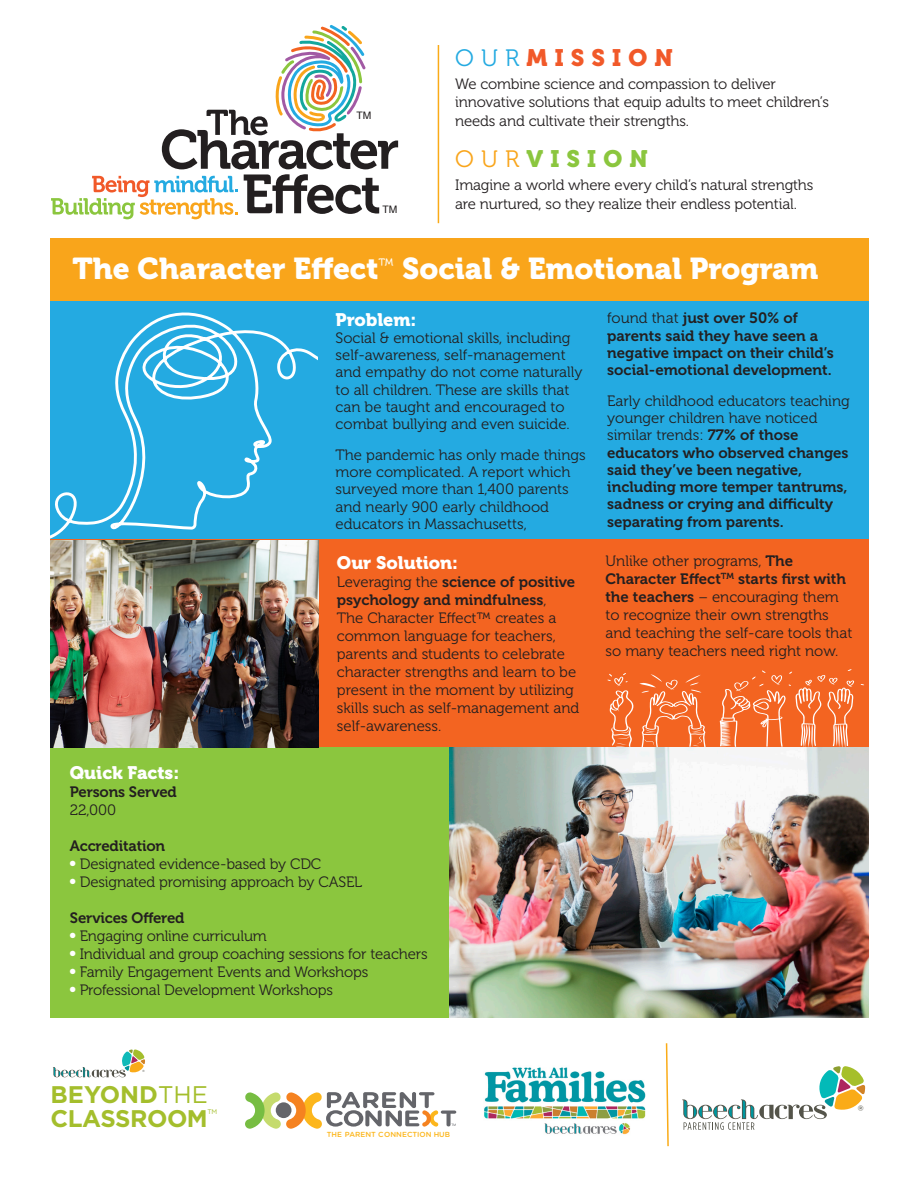
<style>
.page{position:relative;width:918px;height:1188px;background:#fff}
.page>*{position:absolute;margin:0;border:0;box-sizing:border-box;transform-origin:0 0}
.t1{font:30px "Museo 900";color:#fff}
.t2{font:700 24px "Gotham";letter-spacing:-.02em;color:#a4be2c}
.t3{font:23.7px "Museo 900";letter-spacing:.3em;color:#f15929}
.t4{font:23.7px "Museo 900";letter-spacing:.3em;color:#8bc63e}
.t5{font:18px "Museo 900";color:#fff}
.t6{font:15px/18px "Museo 300";letter-spacing:-.005em;color:#231f20}
.t7{font:15px/17.4px "Museo 700";color:#231f20}
.t8{font:14.85px "Gotham";color:#54544a}
.t9{font:10.35px "Helvetica";color:#231f20}
.t10{font:500 7.35px "Gotham Rounded";color:#fcb61c}
.t11{font:6.6px "Gotham";color:#a4be2c}
.t12{font:3px "Helvetica";color:#54544a}
.s1{font-family:"Museo 300";color:#24aae1}
.s2{font-family:"Museo 300";color:#f9a51b}
.s3{font-family:"Museo 300"}
.s4{font-family:"Museo 700"}
.s5{font-weight:400}
</style>
<div class="page">
<div style="left:50px;top:540px;width:818px;height:207px;background:#f36421"></div>
<div style="left:50px;top:301px;width:818px;height:238px;background:#24aae1"></div>
<div style="left:50px;top:238px;width:818px;height:63px;background:#f9a51b"></div>
<svg style="left:245px;top:1092px;width:211px;height:37px"></svg>
<svg style="left:51px;top:25px;width:347px;height:194px"></svg>
<img style="left:484px;top:1067px;width:162px;height:68px">
<svg style="left:53px;top:1049px;width:92px;height:28px"></svg>
<hr style="left:438px;top:45px;width:1px;height:178px;background:#faab17">
<svg style="left:682px;top:1066px;width:183px;height:64px"></svg>
<svg style="left:665px;top:1043px;width:4px;height:104px"></svg>
<svg style="left:50px;top:312px;width:352px;height:229px"></svg>
<div style="left:319px;top:312px;width:97px;height:92px;background:#24aae1"></div>
<img style="left:448px;top:747px;width:420px;height:271px">
<div style="left:50px;top:747px;width:398px;height:271px;background:#8bc63e"></div>
<svg style="left:607px;top:673px;width:99px;height:74px"></svg>
<svg style="left:720px;top:669px;width:134px;height:79px"></svg>
<img style="left:50px;top:541px;width:269px;height:206px">
<p class="t9" style="left:357px;top:108px;width:16px">TM</p>
<p class="t9" style="left:383px;top:201px;width:16px">TM</p>
<p class="t3" style="left:455px;top:45px;width:219px"><span class="s1">OUR</span>MISSION</p>
<p class="t6" style="left:455px;top:75px;width:322px">We combine science and compassion to deliver</p>
<p class="t6" style="left:455px;top:93px;width:375px;line-height:18.5px">innovative solutions that equip adults to meet children’s needs and cultivate their strengths.</p>
<p class="t4" style="left:455px;top:146px;width:194px"><span class="s2">OUR</span>VISION</p>
<p class="t6" style="left:455px;top:176px;width:360px">Imagine a world where every child’s natural strengths</p>
<p class="t6" style="left:455px;top:195px;width:343px">are nurtured, so they realize their endless potential.</p>
<p class="t1" style="left:73px;top:252px;width:747px">The Character Effect<sup>™</sup> Social &amp; Emotional Program</p>
<p class="t5" style="left:336px;top:309px;width:82px">Problem:</p>
<p class="t6" style="left:336px;top:329px;width:249px;line-height:17.2px">Social &amp; emotional skills, including self-awareness, self-management and empathy do not come naturally to all children. These are skills that can be taught and encouraged to combat bullying and even suicide.</p>
<p class="t6" style="left:336px;top:446px;width:252px;line-height:17.2px">The pandemic has only made things more complicated. A report which surveyed more than 1,400 parents and nearly 900 early childhood educators in Massachusetts,</p>
<p class="t7" style="left:607px;top:310px;width:228px"><span class="s3">found that</span> just over 50% of parents said they have seen a negative impact on their child’s social-emotional development.</p>
<p class="t7" style="left:607px;top:392px;width:244px"><span class="s3">Early childhood educators teaching younger children have noticed similar trends:</span> 77% of those educators who observed changes said they’ve been negative, including more temper tantrums, sadness or crying and difficulty separating from parents.</p>
<p class="t5" style="left:337px;top:552px;width:123px">Our Solution:</p>
<p class="t6" style="left:337px;top:573px;width:244px">Leveraging the <span class="s4">science of positive psychology and mindfulness</span>,<br>The Character Effect™ creates a common language for teachers, parents and students to celebrate character strengths and learn to be present in the moment by utilizing skills such as self-management and self-awareness.</p>
<p class="t5" style="left:70px;top:762px;width:111px">Quick Facts:</p>
<p class="t7" style="left:70px;top:783px;width:109px">Persons Served</p>
<p class="t6" style="left:70px;top:801px;width:48px">22,000</p>
<p class="t7" style="left:70px;top:837px;width:97px">Accreditation</p>
<p class="t6" style="left:70px;top:855px;width:253px"><sup>●</sup> Designated evidence-based by CDC</p>
<p class="t6" style="left:70px;top:873px;width:294px"><sup>●</sup> Designated promising approach by CASEL</p>
<p class="t7" style="left:70px;top:909px;width:116px">Services Offered</p>
<p class="t6" style="left:70px;top:927px;width:199px"><sup>●</sup> Engaging online curriculum</p>
<p class="t6" style="left:70px;top:945px;width:359px"><sup>●</sup> Individual and group coaching sessions for teachers</p>
<p class="t6" style="left:70px;top:963px;width:300px"><sup>●</sup> Family Engagement Events and Workshops</p>
<p class="t6" style="left:70px;top:981px;width:265px"><sup>●</sup> Professional Development Workshops</p>
<p class="t7" style="left:606px;top:552px;width:242px;line-height:18px"><span class="s3">Unlike other programs,</span> The<br>Character Effect<sup>TM</sup> starts first with the teachers <span class="s3">– encouraging them</span></p>
<p class="t6" style="left:606px;top:606px;width:248px">to recognize their own strengths and teaching the self-care tools that so many teachers need right now.</p>
<p class="t12" style="left:143px;top:1069px;width:4px">®</p>
<p class="t2" style="left:51px;top:1079px;width:159px">BEYOND<span class="s5">THE</span></p>
<p class="t2" style="left:51px;top:1103px;width:159px">CLASSROOM</p>
<p class="t11" style="left:207px;top:1107px;width:11px">TM</p>
<p class="t10" style="left:327px;top:1130px;width:125px">THE PARENT CONNECTION HUB</p>
<p class="t8" style="left:858px;top:1101px;width:7px">®</p>
</div>
